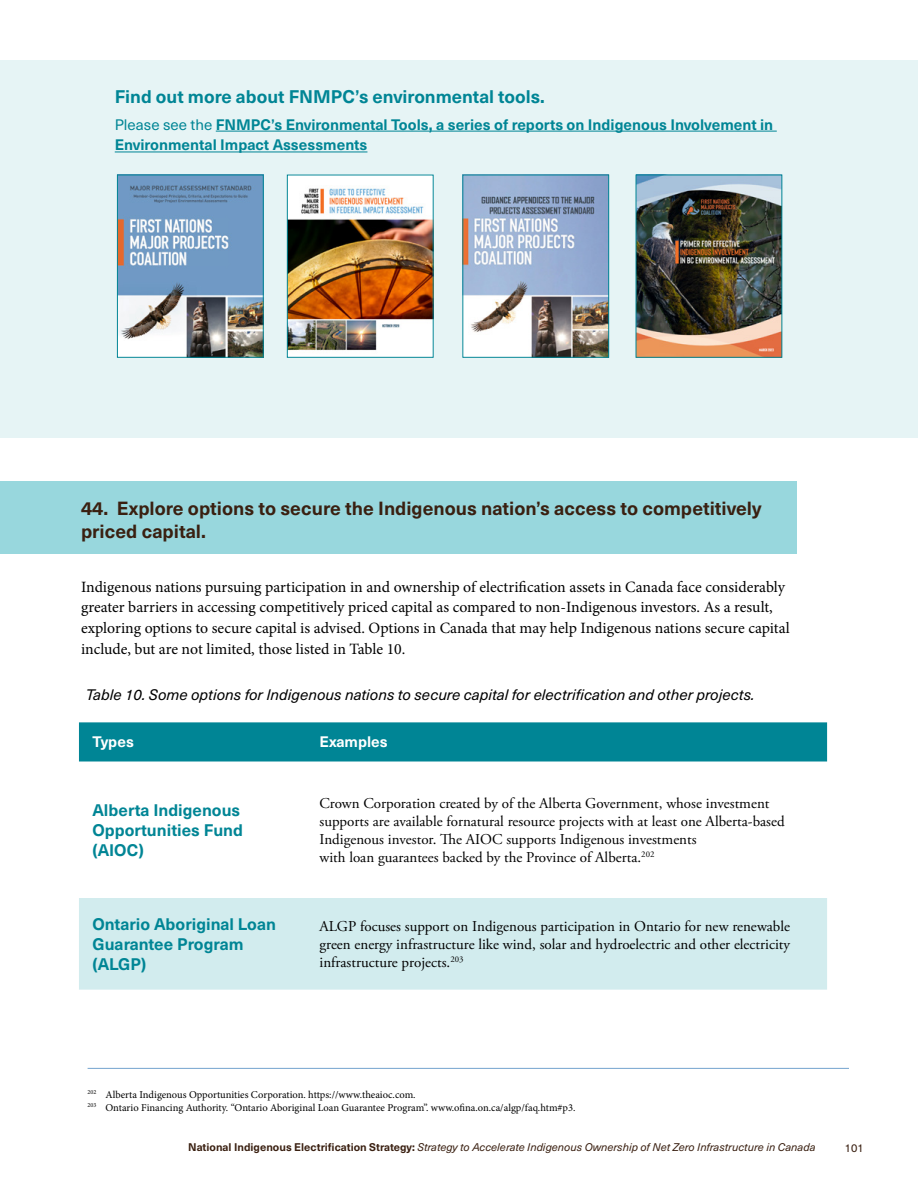
<style>
.page{position:relative;width:918px;height:1188px;background:#fff}
.page>*{position:absolute;margin:0;border:0;box-sizing:border-box;transform-origin:0 0}
.t1{font:700 18.75px/22.5px "Neue Haas Unica W1 G";color:#3a2011}
.t2{font:700 18px "Neue Haas Unica W1 G";color:#008595}
.t3{font:700 16.5px/19.8px "Neue Haas Unica W1 G";color:#008595}
.t4{font:15.75px/20.9px "Minion Pro";letter-spacing:-.005em;color:#000}
.t5{font:15px/18px "Adobe Garamond Pro";color:#000}
.t6{font:700 15px/20.9px "Neue Haas Unica W1 G";color:#008595}
.t7{font:italic 15px "Neue Haas Unica W1 G";color:#000}
.t8{font:700 15px "Neue Haas Unica W1 G";color:#fff}
.t9{font:11.25px "Neue Haas Unica W1 G";color:#3a2011}
.t10{font:italic 10.95px "Neue Haas Unica W1 G";color:#3a2011}
.t11{font:10.5px/12.6px "Minion Pro";color:#000}
.s1{font-weight:400}
.s2{font-weight:700;font-style:normal}
</style>
<div class="page">
<div style="left:0;top:60px;width:918px;height:378px;background:#e6f4f5"></div>
<hr style="left:216px;top:131px;width:561px;height:1px;background:#008595">
<hr style="left:115px;top:152px;width:252px;height:1px;background:#008595">
<img style="left:119px;top:177px;width:142px;height:178px">
<div style="left:117px;top:175px;width:146px;height:182px;border:1px solid #008595"></div>
<img style="left:289px;top:177px;width:142px;height:178px">
<img style="left:465px;top:177px;width:142px;height:178px">
<img style="left:638px;top:177px;width:142px;height:178px">
<div style="left:636px;top:175px;width:146px;height:182px;border:1px solid #008595"></div>
<div style="left:0;top:482px;width:796px;height:72px;background:#98d7dd"></div>
<hr style="left:88px;top:1068px;width:761px;height:1px;background:#73a3cf">
<div style="left:79px;top:722px;width:748px;height:40px;background:#008595"></div>
<div style="left:79px;top:898px;width:748px;height:92px;background:#d2ecee"></div>
<p class="t2" style="left:115px;top:83px;width:432px">Find out more about FNMPC’s environmental tools.</p>
<p class="t6" style="left:115px;top:113px;width:660px"><span class="s1">Please see the</span> FNMPC’s Environmental Tools, a series of reports on Indigenous Involvement in<br>Environmental Impact Assessments</p>
<p class="t1" style="left:81px;top:496px;width:682px">44. Explore options to secure the Indigenous nation’s access to competitively priced capital.</p>
<p class="t4" style="left:81px;top:576px;width:710px">Indigenous nations pursuing participation in and ownership of electrification assets in Canada face considerably greater barriers in accessing competitively priced capital as compared to non-Indigenous investors. As a result, exploring options to secure capital is advised. Options in Canada that may help Indigenous nations secure capital include, but are not limited, those listed in Table 10.</p>
<p class="t7" style="left:86px;top:684px;width:670px">Table 10. Some options for Indigenous nations to secure capital for electrification and other projects.</p>
<p class="t8" style="left:92px;top:731px;width:43px">Types</p>
<p class="t8" style="left:320px;top:731px;width:70px">Examples</p>
<p class="t3" style="left:92px;top:799px;width:152px">Alberta Indigenous<br>Opportunities Fund (AIOC)</p>
<p class="t5" style="left:320px;top:795px;width:467px">Crown Corporation created by of the Alberta Government, whose investment supports are available fornatural resource projects with at least one Alberta-based Indigenous investor. The AIOC supports Indigenous investments<br>with loan guarantees backed by the Province of Alberta.<sup>202</sup></p>
<p class="t3" style="left:92px;top:913px;width:185px">Ontario Aboriginal Loan<br>Guarantee Program (ALGP)</p>
<p class="t5" style="left:320px;top:918px;width:472px;text-align:justify">ALGP focuses support on Indigenous participation in Ontario for new renewable green energy infrastructure like wind, solar and hydroelectric and other electricity infrastructure projects.<sup>203</sup></p>
<p class="t11" style="left:87px;top:1088px;width:490px"><sup>202</sup> Alberta Indigenous Opportunities Corporation. https://www.theaioc.com.<br><sup>203</sup> Ontario Financing Authority. “Ontario Aboriginal Loan Guarantee Program”. www.ofina.on.ca/algp/faq.htm#p3.</p>
<p class="t10" style="left:188px;top:1139px;width:629px"><span class="s2">National Indigenous Electrification Strategy:</span> Strategy to Accelerate Indigenous Ownership of Net Zero Infrastructure in Canada</p>
<p class="t9" style="left:845px;top:1139px;width:20px">101</p>
</div>
